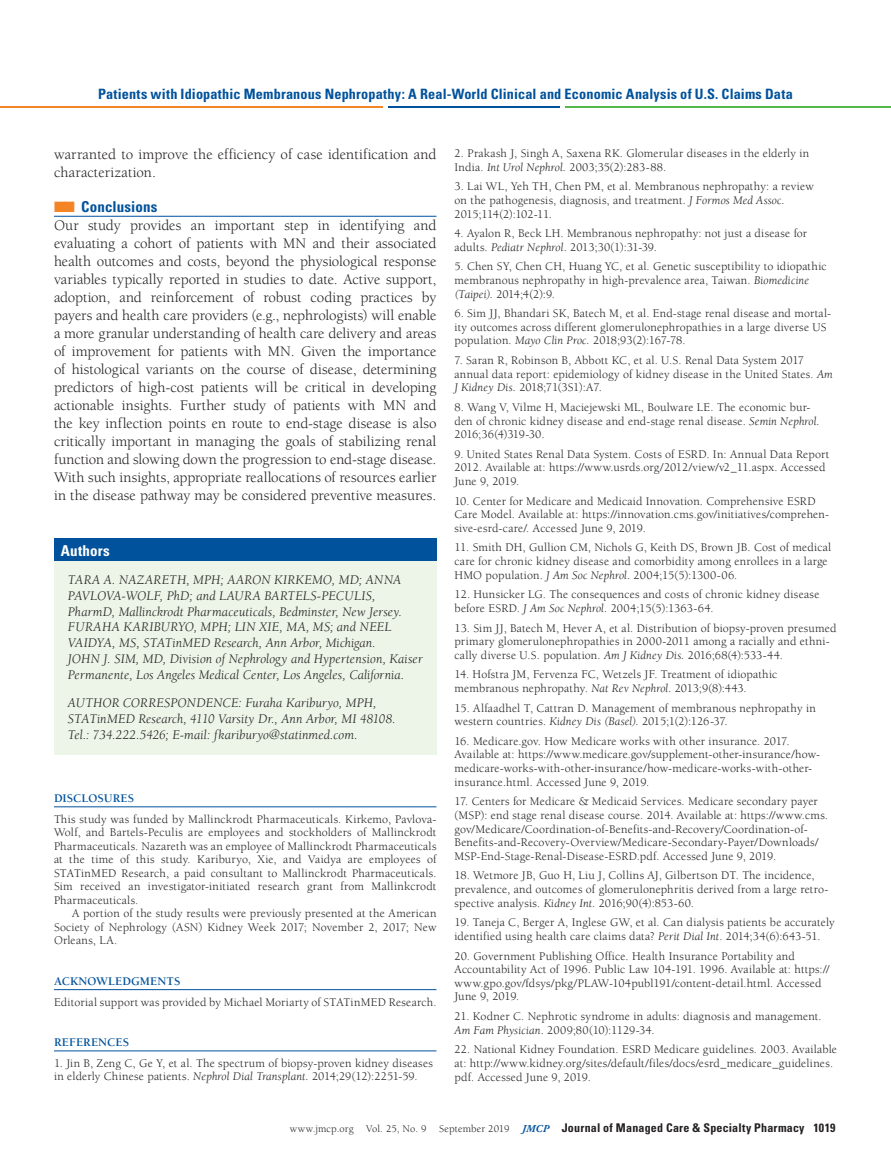
<style>
.page{position:relative;width:891px;height:1175px;background:#fff}
.page>*{position:absolute;margin:0;border:0;box-sizing:border-box;transform-origin:0 0}
.t1{font:15px/18px "Berkeley Pro";color:#231f20}
.t2{font:700 condensed 15px "Univers";letter-spacing:.01em;color:#00529c}
.t3{font:700 condensed 15px "Univers";letter-spacing:.02em;color:#fff}
.t4{font:700 condensed 14.25px "Univers";letter-spacing:.01em;color:#00529c}
.t5{font:italic 13.5px/15.8px "Berkeley Pro";letter-spacing:.01em;color:#231f20}
.t6{font:12px/13.6px "Berkeley Pro";letter-spacing:.015em;color:#231f20}
.t7{font:700 condensed 12px "Univers";letter-spacing:.015em;color:#231f20}
.t8{font:700 12px "Berkeley Pro";letter-spacing:.005em;color:#00529c}
.s1{color:#f58427}
.s2{font-style:italic}
.s3{font-family:"Berkeley Pro";font-weight:400;font-stretch:normal;font-size:10.5px}
.s4{font-family:"Adobe Garamond Pro";font-style:italic;font-stretch:normal;font-size:10.5px;color:#00529c}
</style>
<div class="page">
<hr style="left:0;top:107px;width:383px;height:1px;background:#f58427">
<hr style="left:388px;top:107px;width:172px;height:1px;background:#00529c">
<hr style="left:565px;top:107px;width:326px;height:1px;background:#54b948">
<hr style="left:54px;top:216px;width:382px;height:1px;background:#00529c">
<div style="left:54px;top:539px;width:383px;height:216px;background:#ecf5e8"></div>
<div style="left:54px;top:539px;width:383px;height:22px;background:#00529c"></div>
<hr style="left:54px;top:806px;width:382px;height:1px;background:#00529c">
<hr style="left:54px;top:989px;width:382px;height:1px;background:#00529c">
<hr style="left:54px;top:1050px;width:382px;height:1px;background:#00529c">
<p class="t4" style="left:98px;top:85px;width:696px">Patients with Idiopathic Membranous Nephropathy: A Real-World Clinical and Economic Analysis of U.S. Claims Data</p>
<p class="t1" style="left:54px;top:145px;width:384px">warranted to improve the efficiency of case identification and characterization.</p>
<p class="t2" style="left:54px;top:197px;width:105px"><span class="s1">■■</span> Conclusions</p>
<p class="t1" style="left:54px;top:217px;width:384px;text-align:justify">Our study provides an important step in identifying and evaluating a cohort of patients with MN and their associated health outcomes and costs, beyond the physiological response variables typically reported in studies to date. Active support, adoption, and reinforcement of robust coding practices by payers and health care providers (e.g., nephrologists) will enable a more granular understanding of health care delivery and areas of improvement for patients with MN. Given the importance of histological variants on the course of disease, determining predictors of high-cost patients will be critical in developing actionable insights. Further study of patients with MN and the key inflection points en route to end-stage disease is also critically important in managing the goals of stabilizing renal function and slowing down the progression to end-stage disease.<br>With such insights, appropriate reallocations of resources earlier in the disease pathway may be considered preventive measures.</p>
<p class="t3" style="left:61px;top:541px;width:51px">Authors</p>
<p class="t5" style="left:68px;top:572px;width:356px">TARA A. NAZARETH, MPH; AARON KIRKEMO, MD; ANNA PAVLOVA-WOLF, PhD; and LAURA BARTELS-PECULIS, PharmD, Mallinckrodt Pharmaceuticals, Bedminster, New Jersey.<br>FURAHA KARIBURYO, MPH; LIN XIE, MA, MS; and NEEL VAIDYA, MS, STATinMED Research, Ann Arbor, Michigan.<br>JOHN J. SIM, MD, Division of Nephrology and Hypertension, Kaiser Permanente, Los Angeles Medical Center, Los Angeles, California.</p>
<p class="t5" style="left:68px;top:695px;width:329px">AUTHOR CORRESPONDENCE: Furaha Kariburyo, MPH,<br>STATinMED Research, 4110 Varsity Dr., Ann Arbor, MI 48108.<br>Tel.: 734.222.5426; E-mail: fkariburyo@statinmed.com.</p>
<p class="t8" style="left:54px;top:791px;width:82px">DISCLOSURES</p>
<p class="t6" style="left:54px;top:812px;width:384px;text-align:justify">This study was funded by Mallinckrodt Pharmaceuticals. Kirkemo, Pavlova-Wolf, and Bartels-Peculis are employees and stockholders of Mallinckrodt Pharmaceuticals. Nazareth was an employee of Mallinckrodt Pharmaceuticals at the time of this study. Kariburyo, Xie, and Vaidya are employees of STATinMED Research, a paid consultant to Mallinckrodt Pharmaceuticals.<br>Sim received an investigator-initiated research grant from Mallinkcrodt Pharmaceuticals.</p>
<p class="t6" style="left:54px;top:907px;width:384px;text-align:justify;text-indent:18px">A portion of the study results were previously presented at the American Society of Nephrology (ASN) Kidney Week 2017; November 2, 2017; New Orleans, LA.</p>
<p class="t8" style="left:54px;top:974px;width:128px">ACKNOWLEDGMENTS</p>
<p class="t6" style="left:54px;top:995px;width:384px">Editorial support was provided by Michael Moriarty of STATinMED Research.</p>
<p class="t8" style="left:54px;top:1035px;width:77px">REFERENCES</p>
<p class="t6" style="left:54px;top:1056px;width:380px">1. Jin B, Zeng C, Ge Y, et al. The spectrum of biopsy-proven kidney diseases in elderly Chinese patients. <span class="s2">Nephrol Dial Transplant.</span> 2014;29(12):2251-59.</p>
<p class="t6" style="left:455px;top:146px;width:356px">2. Prakash J, Singh A, Saxena RK. Glomerular diseases in the elderly in<br>India. <span class="s2">Int Urol Nephrol.</span> 2003;35(2):283-88.</p>
<p class="t6" style="left:455px;top:180px;width:361px">3. Lai WL, Yeh TH, Chen PM, et al. Membranous nephropathy: a review on the pathogenesis, diagnosis, and treatment. <span class="s2">J Formos Med Assoc.<br></span>2015;114(2):102-11.</p>
<p class="t6" style="left:455px;top:227px;width:354px">4. Ayalon R, Beck LH. Membranous nephropathy: not just a disease for adults. <span class="s2">Pediatr Nephrol</span>. 2013;30(1):31-39.</p>
<p class="t6" style="left:455px;top:260px;width:374px">5. Chen SY, Chen CH, Huang YC, et al. Genetic susceptibility to idiopathic membranous nephropathy in high-prevalence area, Taiwan. <span class="s2">Biomedicine (Taipei).</span> 2014;4(2):9.</p>
<p class="t6" style="left:455px;top:307px;width:378px">6. Sim JJ, Bhandari SK, Batech M, et al. End-stage renal disease and mortal&shy;ity outcomes across different glomerulonephropathies in a large diverse US population. <span class="s2">Mayo Clin Proc.</span> 2018;93(2):167-78.</p>
<p class="t6" style="left:455px;top:353px;width:380px">7. Saran R, Robinson B, Abbott KC, et al. U.S. Renal Data System 2017 annual data report: epidemiology of kidney disease in the United States. <span class="s2">Am<br>J Kidney Dis.</span> 2018;71(3S1):A7.</p>
<p class="t6" style="left:455px;top:400px;width:367px">8. Wang V, Vilme H, Maciejewski ML, Boulware LE. The economic bur&shy;den of chronic kidney disease and end-stage renal disease. <span class="s2">Semin Nephrol.<br></span>2016;36(4)319-30.</p>
<p class="t6" style="left:455px;top:447px;width:376px">9. United States Renal Data System. Costs of ESRD. In: Annual Data Report<br>2012. Available at: https://www.usrds.org/2012/view/v2_11.aspx. Accessed<br>June 9, 2019.</p>
<p class="t6" style="left:455px;top:494px;width:376px">10. Center for Medicare and Medicaid Innovation. Comprehensive ESRD<br>Care Model. Available at: https://innovation.cms.gov/initiatives/comprehen&shy;sive-esrd-care/. Accessed June 9, 2019.</p>
<p class="t6" style="left:455px;top:541px;width:378px">11. Smith DH, Gullion CM, Nichols G, Keith DS, Brown JB. Cost of medical care for chronic kidney disease and comorbidity among enrollees in a large<br>HMO population. <span class="s2">J Am Soc Nephrol.</span> 2004;15(5):1300-06.</p>
<p class="t6" style="left:455px;top:588px;width:366px">12. Hunsicker LG. The consequences and costs of chronic kidney disease before ESRD. <span class="s2">J Am Soc Nephrol.</span> 2004;15(5):1363-64.</p>
<p class="t6" style="left:455px;top:621px;width:384px">13. Sim JJ, Batech M, Hever A, et al. Distribution of biopsy-proven presumed primary glomerulonephropathies in 2000-2011 among a racially and ethni&shy;cally diverse U.S. population. <span class="s2">Am J Kidney Dis.</span> 2016;68(4):533-44.</p>
<p class="t6" style="left:455px;top:668px;width:324px">14. Hofstra JM, Fervenza FC, Wetzels JF. Treatment of idiopathic membranous nephropathy. <span class="s2">Nat Rev Nephrol.</span> 2013;9(8):443.</p>
<p class="t6" style="left:455px;top:701px;width:363px">15. Alfaadhel T, Cattran D. Management of membranous nephropathy in western countries. <span class="s2">Kidney Dis (Basel).</span> 2015;1(2):126-37.</p>
<p class="t6" style="left:455px;top:734px;width:367px">16. Medicare.gov. How Medicare works with other insurance. 2017.<br>Available at: https://www.medicare.gov/supplement-other-insurance/how&shy;medicare-works-with-other-insurance/how-medicare-works-with-other&shy;insurance.html. Accessed June 9, 2019.</p>
<p class="t6" style="left:455px;top:794px;width:375px">17. Centers for Medicare &amp; Medicaid Services. Medicare secondary payer (MSP): end stage renal disease course. 2014. Available at: https://www.cms. gov/Medicare/Coordination-of-Benefits-and-Recovery/Coordination-of-Benefits-and-Recovery-Overview/Medicare-Secondary-Payer/Downloads/ MSP-End-Stage-Renal-Disease-ESRD.pdf. Accessed June 9, 2019.</p>
<p class="t6" style="left:455px;top:869px;width:375px">18. Wetmore JB, Guo H, Liu J, Collins AJ, Gilbertson DT. The incidence, prevalence, and outcomes of glomerulonephritis derived from a large retro&shy;spective analysis. <span class="s2">Kidney Int.</span> 2016;90(4):853-60.</p>
<p class="t6" style="left:455px;top:915px;width:382px">19. Taneja C, Berger A, Inglese GW, et al. Can dialysis patients be accurately identified using health care claims data? <span class="s2">Perit Dial Int</span>. 2014;34(6):643-51.</p>
<p class="t6" style="left:455px;top:949px;width:377px">20. Government Publishing Office. Health Insurance Portability and Accountability Act of 1996. Public Law 104-191. 1996. Available at: https:// www.gpo.gov/fdsys/pkg/PLAW-104publ191/content-detail.html. Accessed June 9, 2019.</p>
<p class="t6" style="left:455px;top:1009px;width:369px">21. Kodner C. Nephrotic syndrome in adults: diagnosis and management.<br><span class="s2">Am Fam Physician</span>. 2009;80(10):1129-34.</p>
<p class="t6" style="left:455px;top:1042px;width:384px">22. National Kidney Foundation. ESRD Medicare guidelines. 2003. Available at: http://www.kidney.org/sites/default/files/docs/esrd_medicare_guidelines. pdf. Accessed June 9, 2019.</p>
<p class="t7" style="left:290px;top:1120px;width:547px"><span class="s3">www.jmcp.org Vol. 25, No. 9 September 2019</span> <span class="s4">JMCP</span> Journal of Managed Care &amp; Specialty Pharmacy 1019</p>
</div>
